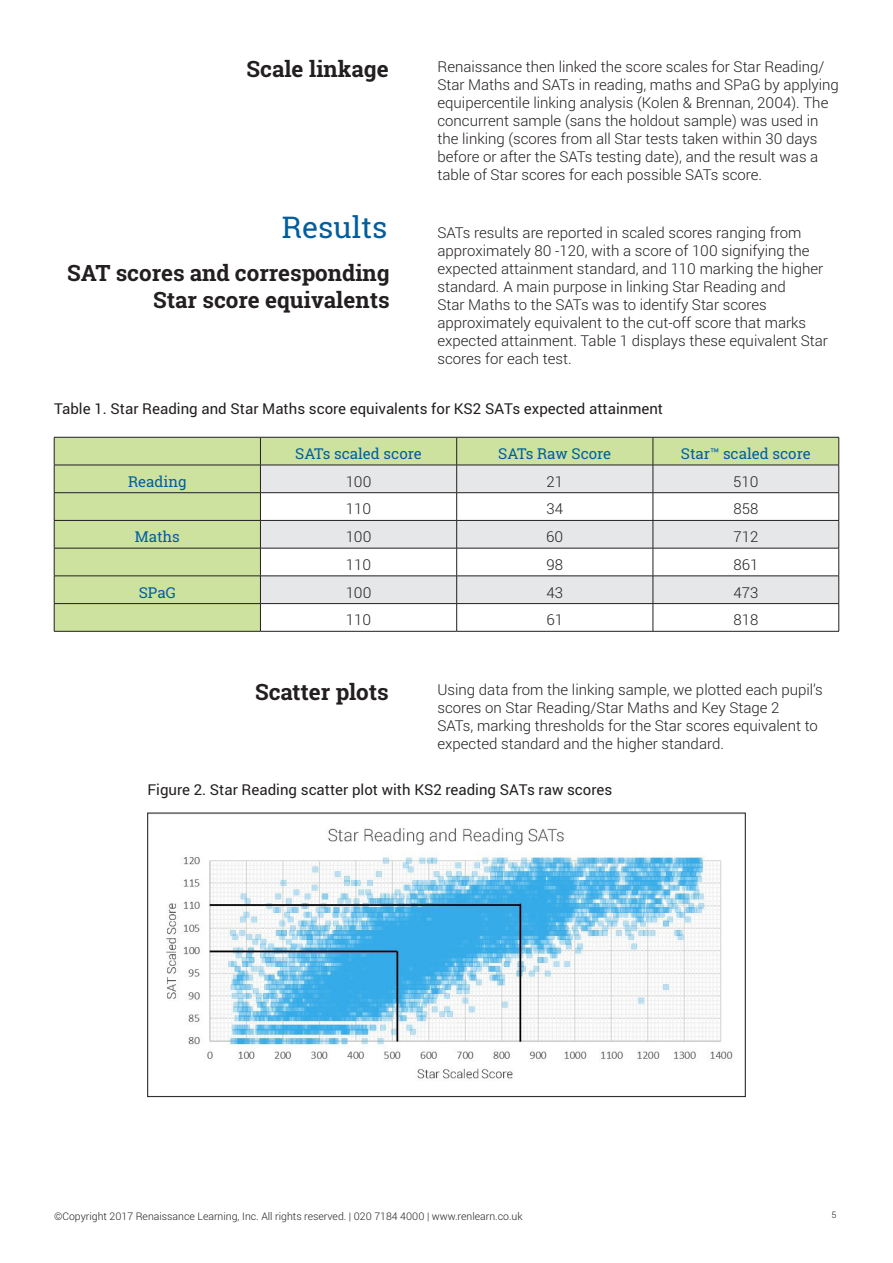
<style>
.page{position:relative;width:893px;height:1263px;background:#fff}
.page>*{position:absolute;margin:0;border:0;box-sizing:border-box;transform-origin:0 0}
.content{font:30px "Roboto Slab";color:#005e9e}
.content-2{font:700 22.5px/27px "Roboto Slab";color:#231f20;text-align:right}
.content-3{font:300 15px/18px "Roboto";color:#231f20}
.content-4{font:15px "Roboto";color:#231f20}
.content-5{font:15px "Roboto Slab";color:#005e9e}
.t1{font:300 10.5px "Roboto";color:#231f20}
.t2{font:300 9px "Roboto";color:#231f20}
.s1{font-style:italic}
</style>
<div class="page">
<svg style="left:54px;top:437px;width:785px;height:194px"></svg>
<hr style="left:54px;top:631px;width:206px;height:1px;background:#231f20">
<hr style="left:260px;top:631px;width:197px;height:1px;background:#231f20">
<hr style="left:457px;top:631px;width:196px;height:1px;background:#231f20">
<hr style="left:653px;top:631px;width:186px;height:1px;background:#231f20">
<img style="left:166px;top:828px;width:567px;height:251px">
<div style="left:147px;top:813px;width:598px;height:284px;border:1px solid #231f20"></div>
<p class="content-2" style="left:247px;top:55px;width:144px">Scale linkage</p>
<p class="content-3" style="left:437px;top:57px;width:403px">Renaissance then linked the score scales for Star Reading/ Star Maths and SATs in reading, maths and SPaG by applying equipercentile linking analysis (Kolen &amp; Brennan, 2004). The concurrent sample (sans the holdout sample) was used in the linking (scores from all Star tests taken within 30 days before or after the SATs testing date), and the result was a table of Star scores for each possible SATs score.</p>
<p class="content" style="left:282px;top:206px;width:107px">Results</p>
<p class="content-3" style="left:437px;top:223px;width:392px">SATs results are reported in scaled scores ranging from approximately 80 -120, with a score of 100 signifying the expected attainment standard, and 110 marking the higher standard<span class="s1">.</span> A main purpose in linking Star Reading and<br>Star Maths to the SATs was to identify Star scores approximately equivalent to the cut-off score that marks expected attainment. Table 1 displays these equivalent Star scores for each test.</p>
<p class="content-2" style="left:67px;top:259px;width:324px">SAT scores and corresponding<br>Star score equivalents</p>
<p class="content-4" style="left:54px;top:398px;width:611px">Table 1. Star Reading and Star Maths score equivalents for KS2 SATs expected attainment</p>
<p class="content-5" style="left:295px;top:443px;width:128px">SATs scaled score</p>
<p class="content-5" style="left:498px;top:443px;width:115px">SATs Raw Score</p>
<p class="content-5" style="left:681px;top:443px;width:131px">Star™ scaled score</p>
<p class="content-5" style="left:128px;top:471px;width:60px">Reading</p>
<p class="content-3" style="left:346px;top:472px;width:27px">100</p>
<p class="content-3" style="left:546px;top:472px;width:18px">21</p>
<p class="content-3" style="left:733px;top:472px;width:27px">510</p>
<p class="content-3" style="left:346px;top:500px;width:27px">110</p>
<p class="content-3" style="left:546px;top:500px;width:18px">34</p>
<p class="content-3" style="left:733px;top:500px;width:26px">858</p>
<p class="content-5" style="left:135px;top:526px;width:47px">Maths</p>
<p class="content-3" style="left:346px;top:527px;width:27px">100</p>
<p class="content-3" style="left:546px;top:527px;width:19px">60</p>
<p class="content-3" style="left:733px;top:527px;width:26px">712</p>
<p class="content-3" style="left:346px;top:555px;width:27px">110</p>
<p class="content-3" style="left:546px;top:555px;width:18px">98</p>
<p class="content-3" style="left:733px;top:555px;width:26px">861</p>
<p class="content-5" style="left:139px;top:582px;width:39px">SPaG</p>
<p class="content-3" style="left:346px;top:583px;width:27px">100</p>
<p class="content-3" style="left:546px;top:583px;width:18px">43</p>
<p class="content-3" style="left:733px;top:583px;width:26px">473</p>
<p class="content-3" style="left:346px;top:610px;width:27px">110</p>
<p class="content-3" style="left:546px;top:610px;width:18px">61</p>
<p class="content-3" style="left:733px;top:610px;width:26px">818</p>
<p class="content-2" style="left:255px;top:678px;width:135px">Scatter plots</p>
<p class="content-3" style="left:437px;top:680px;width:387px">Using data from the linking sample, we plotted each pupil’s scores on Star Reading/Star Maths and Key Stage 2<br>SATs, marking thresholds for the Star scores equivalent to expected standard and the higher standard.</p>
<p class="content-4" style="left:147px;top:779px;width:466px">Figure 2. Star Reading scatter plot with KS2 reading SATs raw scores</p>
<p class="t1" style="left:54px;top:1209px;width:470px">©Copyright 2017 Renaissance Learning, Inc. All rights reserved. | 020 7184 4000 | www.renlearn.co.uk</p>
<p class="t2" style="left:831px;top:1209px;width:6px">5</p>
</div>
